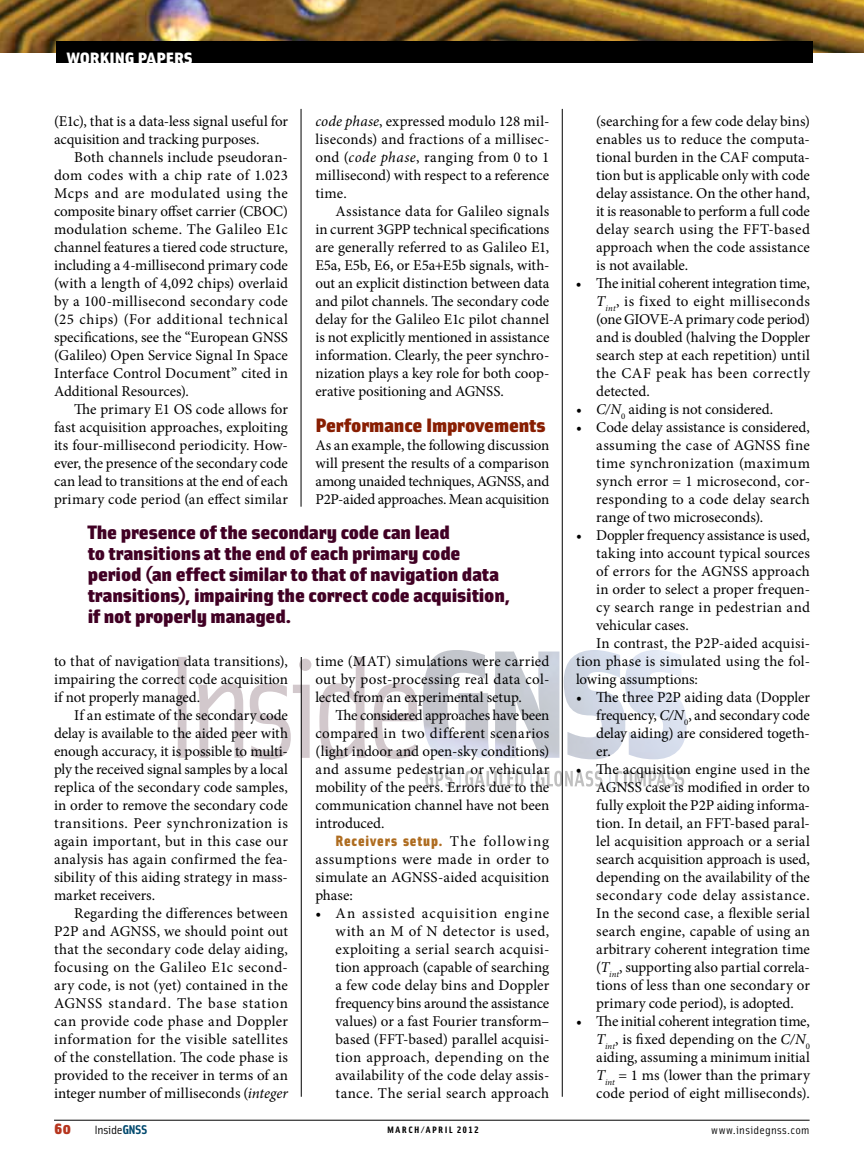
<style>
.page{position:relative;width:864px;height:1161px;background:#fff}
.page>*{position:absolute;margin:0;border:0;box-sizing:border-box;transform-origin:0 0}
.t1{font:19.5px/21px "Solex Black Lining";letter-spacing:-.005em;color:#410024;scale:1.15 1}
.t2{font:19.5px "Solex Black Lining";letter-spacing:-.005em;color:#881e02;scale:1.15 1}
.t3{font:16.5px "Solex Black Lining";color:#fff;scale:1.15 1}
.t4{font:15px/18px "Minion Pro";letter-spacing:.005em;color:#000;text-align:justify}
.t5{font:15px "Minion Pro";letter-spacing:-.015em;color:#000}
.t6{font:15px "Solex Black Lining";letter-spacing:.055em;color:#ae6c20}
.t7{font:900 15px "Solex";color:#b6351e;scale:1.15 1}
.t8{font:12px "Solex";letter-spacing:-.025em;color:#000;scale:1.15 1}
.t9{font:11.25px "Solex";letter-spacing:.025em;color:#000;scale:1.15 1}
.t10{font:9.3px "Solex Bold Lining";letter-spacing:.125em;color:#000;scale:1.15 1}
.s1{font-style:italic}
.s2{font-family:"Minion Pro";color:#000}
.s3{font-weight:700;font-size:12.75px;color:#00496e}
</style>
<div class="page">
<hr style="left:54px;top:1120px;width:756px;height:1px;background:#000">
<svg style="left:178px;top:657px;width:239px;height:102px"></svg>
<img style="left:423px;top:650px;width:264px;height:109px">
<svg style="left:609px;top:770px;width:75px;height:22px"></svg>
<svg style="left:537px;top:771px;width:66px;height:16px"></svg>
<hr style="left:530px;top:770px;width:2px;height:22px;background:#7e9dbe">
<svg style="left:459px;top:770px;width:65px;height:22px"></svg>
<svg style="left:425px;top:771px;width:28px;height:16px"></svg>
<img style="left:0;top:0;width:864px;height:52px">
<div style="left:56px;top:41px;width:757px;height:22px;background:#000"></div>
<hr style="left:301px;top:657px;width:1px;height:440px;background:#000">
<hr style="left:301px;top:109px;width:1px;height:398px;background:#000">
<hr style="left:562px;top:109px;width:1px;height:988px;background:#000">
<p class="t3" style="left:67px;top:46px;width:111px">working papers</p>
<p class="t4" style="left:54px;top:112px;width:235px">(E1c), that is a data-less signal useful for acquisition and tracking purposes.</p>
<p class="t4" style="left:54px;top:148px;width:236px;text-indent:20px">Both channels include pseudoran&shy;dom codes with a chip rate of 1.023<br>Mcps and are modulated using the composite binary offset carrier (CBOC) modulation scheme. The Galileo E1c channel features a tiered code structure, including a 4-millisecond primary code (with a length of 4,092 chips) overlaid by a 100-millisecond secondary code (25 chips) (For additional technical specifications, see the “European GNSS (Galileo) Open Service Signal In Space Interface Control Document” cited in Additional Resources).</p>
<p class="t4" style="left:54px;top:400px;width:236px;text-indent:20px">The primary E1 OS code allows for fast acquisition approaches, exploiting its four-millisecond periodicity. How&shy;ever, the presence of the secondary code can lead to transitions at the end of each primary code period (an effect similar</p>
<p class="t4" style="left:315px;top:112px;width:235px"><span class="s1">code phase</span>, expressed modulo 128 mil&shy;liseconds) and fractions of a millisec&shy;ond (<span class="s1">code phase</span>, ranging from 0 to 1 millisecond) with respect to a reference time.</p>
<p class="t4" style="left:315px;top:202px;width:236px;text-indent:20px">Assistance data for Galileo signals in current 3GPP technical specifications are generally referred to as Galileo E1, E5a, E5b, E6, or E5a+E5b signals, with&shy;out an explicit distinction between data and pilot channels. The secondary code delay for the Galileo E1c pilot channel is not explicitly mentioned in assistance information. Clearly, the peer synchro&shy;nization plays a key role for both coop&shy;erative positioning and AGNSS.</p>
<h1 class="t2" style="left:315px;top:412px;width:202px">Performance Improvements</h1>
<p class="t4" style="left:315px;top:436px;width:235px">As an example, the following discussion will present the results of a comparison among unaided techniques, AGNSS, and P2P-aided approaches. Mean acquisition</p>
<h1 class="t1" style="left:88px;top:520px;width:369px">The presence of the secondary code can lead<br>to transitions at the end of each primary code period (an effect similar to that of navigation data transitions), impairing the correct code acquisition, if not properly managed.</h1>
<p class="t4" style="left:54px;top:652px;width:236px">to that of navigation data transitions), impairing the correct code acquisition if not properly managed.</p>
<p class="t4" style="left:54px;top:706px;width:236px;text-indent:20px">If an estimate of the secondary code delay is available to the aided peer with enough accuracy, it is possible to multi&shy;ply the received signal samples by a local replica of the secondary code samples, in order to remove the secondary code transitions. Peer synchronization is again important, but in this case our analysis has again confirmed the fea&shy;sibility of this aiding strategy in mass&shy;market receivers.</p>
<p class="t4" style="left:54px;top:904px;width:236px;text-indent:20px">Regarding the differences between P2P and AGNSS, we should point out that the secondary code delay aiding, focusing on the Galileo E1c second&shy;ary code, is not (yet) contained in the AGNSS standard. The base station can provide code phase and Doppler information for the visible satellites of the constellation. The code phase is provided to the receiver in terms of an integer number of milliseconds (<span class="s1">integer</span></p>
<p class="t4" style="left:315px;top:652px;width:236px">time (MAT) simulations were carried out by post-processing real data col&shy;lected from an experimental setup.</p>
<p class="t4" style="left:315px;top:706px;width:236px;text-indent:20px">The considered approaches have been compared in two different scenarios (light indoor and open-sky conditions) and assume pedestrian or vehicular mobility of the peers. Errors due to the communication channel have not been introduced.</p>
<p class="t6" style="left:336px;top:830px;width:215px">Receivers setup. <span class="s2">The following</span></p>
<p class="t4" style="left:315px;top:850px;width:235px">assumptions were made in order to simulate an AGNSS-aided acquisition phase:</p>
<p class="t4" style="left:336px;top:904px;width:215px;text-indent:-20px">• An assisted acquisition engine with an M of N detector is used, exploiting a serial search acquisi&shy;tion approach (capable of searching a few code delay bins and Doppler frequency bins around the assistance values) or a fast Fourier transform– based (FFT-based) parallel acquisi&shy;tion approach, depending on the availability of the code delay assis&shy;tance. The serial search approach</p>
<p class="t4" style="left:596px;top:112px;width:215px">(searching for a few code delay bins) enables us to reduce the computa&shy;tional burden in the CAF computa&shy;tion but is applicable only with code delay assistance. On the other hand, it is reasonable to perform a full code delay search using the FFT-based approach when the code assistance is not available.</p>
<p class="t4" style="left:596px;top:274px;width:215px;text-indent:-20px">• The initial coherent integration time, <span class="s1">T</span><sub>int</sub>, is fixed to eight milliseconds (one GIOVE-A primary code period) and is doubled (halving the Doppler search step at each repetition) until the CAF peak has been correctly detected.</p>
<p class="t4" style="left:576px;top:400px;width:199px">• <span class="s1">C/N</span><sub>0</sub> aiding is not considered.</p>
<p class="t4" style="left:596px;top:418px;width:215px;text-indent:-20px">• Code delay assistance is considered, assuming the case of AGNSS fine time synchronization (maximum synch error = 1 microsecond, cor&shy;responding to a code delay search range of two microseconds).</p>
<p class="t5" style="left:576px;top:525px;width:235px">• Doppler frequency assistance is used,</p>
<p class="t4" style="left:596px;top:544px;width:215px">taking into account typical sources</p>
<p class="t4" style="left:596px;top:562px;width:215px">of errors for the AGNSS approach</p>
<p class="t4" style="left:596px;top:580px;width:215px">in order to select a proper frequen-</p>
<p class="t4" style="left:596px;top:598px;width:215px">cy search range in pedestrian and</p>
<p class="t4" style="left:596px;top:616px;width:94px">vehicular cases.</p>
<p class="t4" style="left:596px;top:634px;width:215px">In contrast, the P2P-aided acquisi-</p>
<p class="t4" style="left:576px;top:652px;width:236px">tion phase is simulated using the fol-</p>
<p class="t4" style="left:576px;top:670px;width:124px">lowing assumptions:</p>
<p class="t4" style="left:596px;top:688px;width:215px;text-indent:-20px">• The three P2P aiding data (Doppler frequency, <span class="s1">C/N</span><sub>0</sub>, and secondary code delay aiding) are considered togeth&shy;er.</p>
<p class="t4" style="left:596px;top:760px;width:215px;text-indent:-20px">• The acquisition engine used in the AGNSS case is modified in order to fully exploit the P2P aiding informa&shy;tion. In detail, an FFT-based paral&shy;lel acquisition approach or a serial search acquisition approach is used, depending on the availability of the secondary code delay assistance.<br>In the second case, a flexible serial search engine, capable of using an arbitrary coherent integration time (<span class="s1">T</span><sub>int</sub>, supporting also partial correla&shy;tions of less than one secondary or primary code period), is adopted.</p>
<p class="t4" style="left:596px;top:1012px;width:215px;text-indent:-20px">• The initial coherent integration time, <span class="s1">T</span><sub>int</sub>, is fixed depending on the <span class="s1">C/N</span><sub>0 </sub>aiding, assuming a minimum initial <span class="s1">T</span><sub>int</sub> = 1 ms (lower than the primary code period of eight milliseconds).</p>
<p class="t7" style="left:54px;top:1119px;width:16px">60</p>
<p class="t8" style="left:95px;top:1122px;width:47px">Inside<span class="s3">GNSS</span></p>
<p class="t10" style="left:387px;top:1124px;width:81px">MARCH/APRIL 2012</p>
<p class="t9" style="left:711px;top:1123px;width:87px">www.insidegnss.com</p>
</div>
